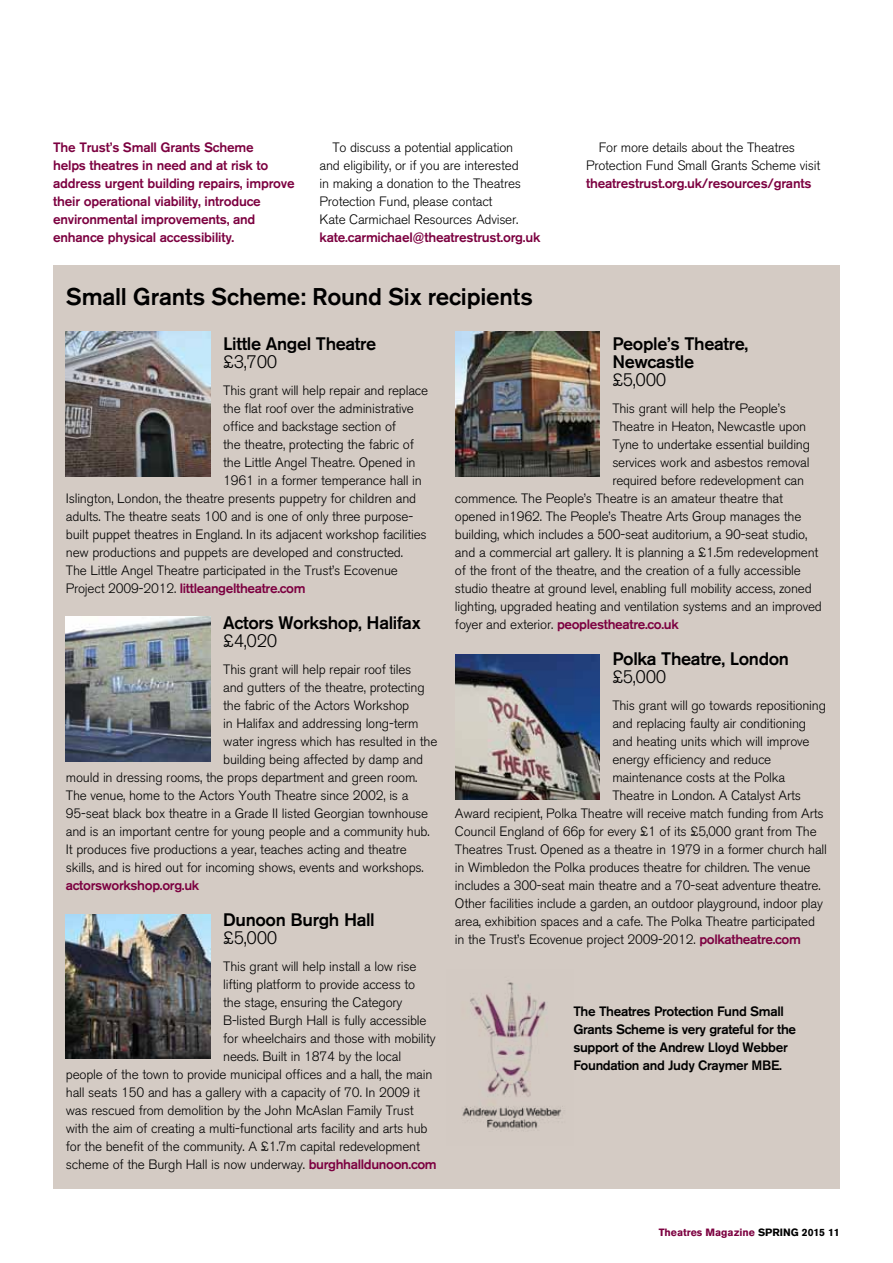
<style>
.page{position:relative;width:893px;height:1263px;background:#fff}
.page>*{position:absolute;margin:0;border:0;box-sizing:border-box;transform-origin:0 0}
.t1{font:500 24px "Akzidenz Grotesk BQ";letter-spacing:-.01em;color:#000}
.t2{font:500 18px/18px "Akzidenz Grotesk BQ";letter-spacing:-.02em;color:#000}
.t3{font:300 13.5px/18px "Akzidenz Grotesk BQ";letter-spacing:-.015em;color:#000}
.t4{font:500 13.5px/18px "Akzidenz Grotesk BQ";letter-spacing:-.015em;color:#7c0040}
.t5{font:500 13.5px/18px "Akzidenz Grotesk BQ";letter-spacing:-.025em;color:#000}
.t6{font:700 10.5px "Akzidenz Grotesk BQ";color:#7c0040}
.s1{font-weight:500;color:#7c0040}
.s2{font-weight:300}
.s3{font-weight:300;color:#000}
.s4{color:#000}
</style>
<div class="page">
<div style="left:53px;top:265px;width:787px;height:924px;background:#d4cbc4"></div>
<img style="left:66px;top:332px;width:144px;height:144px">
<img style="left:455px;top:332px;width:145px;height:144px">
<img style="left:66px;top:617px;width:144px;height:144px">
<img style="left:455px;top:655px;width:145px;height:144px">
<img style="left:66px;top:914px;width:144px;height:145px">
<img style="left:462px;top:982px;width:100px;height:149px">
<p class="t4" style="left:53px;top:138px;width:243px">The Trust’s Small Grants Scheme<br>helps theatres in need and at risk to address urgent building repairs, improve their operational viability, introduce environmental improvements, and enhance physical accessibility.</p>
<p class="t3" style="left:320px;top:139px;width:222px;text-indent:13px">To discuss a potential application<br>and eligibility, or if you are interested<br>in making a donation to the Theatres Protection Fund, please contact<br>Kate Carmichael Resources Adviser. <span class="s1">kate.carmichael@theatrestrust.org.uk</span></p>
<p class="t3" style="left:586px;top:139px;width:236px;text-indent:13px">For more details about the Theatres<br>Protection Fund Small Grants Scheme visit <span class="s1">theatrestrust.org.uk/resources/grants</span></p>
<p class="t1" style="left:66px;top:282px;width:469px">Small Grants Scheme: Round Six recipients</p>
<p class="t2" style="left:223px;top:335px;width:155px">Little Angel Theatre <span class="s2">£3,700</span></p>
<p class="t3" style="left:223px;top:382px;width:206px">This grant will help repair and replace</p>
<p class="t3" style="left:223px;top:400px;width:192px">the flat roof over the administrative</p>
<p class="t3" style="left:223px;top:418px;width:174px">office and backstage section of</p>
<p class="t3" style="left:223px;top:436px;width:192px">the theatre, protecting the fabric of</p>
<p class="t3" style="left:223px;top:454px;width:194px">the Little Angel Theatre. Opened in</p>
<p class="t3" style="left:223px;top:472px;width:200px">1961 in a former temperance hall in</p>
<p class="t3" style="left:66px;top:490px;width:352px">Islington, London, the theatre presents puppetry for children and</p>
<p class="t3" style="left:66px;top:508px;width:349px">adults. The theatre seats 100 and is one of only three purpose-</p>
<p class="t3" style="left:66px;top:526px;width:362px">built puppet theatres in England. In its adjacent workshop facilities</p>
<p class="t3" style="left:66px;top:544px;width:339px">new productions and puppets are developed and constructed.</p>
<p class="t3" style="left:66px;top:562px;width:334px">The Little Angel Theatre participated in the Trust’s Ecovenue</p>
<p class="t4" style="left:66px;top:579px;width:241px"><span class="s3">Project 2009-2012.</span> littleangeltheatre.com</p>
<p class="t2" style="left:223px;top:614px;width:199px">Actors Workshop, Halifax <span class="s2">£4,020</span></p>
<p class="t3" style="left:223px;top:661px;width:190px">This grant will help repair roof tiles</p>
<p class="t3" style="left:223px;top:679px;width:203px">and gutters of the theatre, protecting</p>
<p class="t3" style="left:223px;top:697px;width:188px">the fabric of the Actors Workshop</p>
<p class="t3" style="left:223px;top:715px;width:197px">in Halifax and addressing long-term</p>
<p class="t3" style="left:223px;top:733px;width:216px">water ingress which has resulted in the</p>
<p class="t3" style="left:223px;top:751px;width:202px">building being affected by damp and</p>
<p class="t3" style="left:66px;top:769px;width:353px">mould in dressing rooms, the props department and green room.</p>
<p class="t3" style="left:66px;top:787px;width:344px">The venue, home to the Actors Youth Theatre since 2002, is a</p>
<p class="t3" style="left:66px;top:805px;width:364px">95-seat black box theatre in a Grade II listed Georgian townhouse</p>
<p class="t3" style="left:66px;top:823px;width:365px">and is an important centre for young people and a community hub.</p>
<p class="t3" style="left:66px;top:841px;width:342px">It produces five productions a year, teaches acting and theatre</p>
<p class="t3" style="left:66px;top:859px;width:359px">skills, and is hired out for incoming shows, events and workshops.</p>
<p class="t4" style="left:66px;top:876px;width:135px">actorsworkshop.org.uk</p>
<p class="t2" style="left:223px;top:911px;width:153px">Dunoon Burgh Hall <span class="s2">£5,000</span></p>
<p class="t3" style="left:223px;top:958px;width:195px">This grant will help install a low rise</p>
<p class="t3" style="left:223px;top:976px;width:194px">lifting platform to provide access to</p>
<p class="t3" style="left:223px;top:994px;width:181px">the stage, ensuring the Category</p>
<p class="t3" style="left:223px;top:1012px;width:205px">B-listed Burgh Hall is fully accessible</p>
<p class="t3" style="left:223px;top:1030px;width:214px">for wheelchairs and those with mobility</p>
<p class="t3" style="left:223px;top:1048px;width:179px">needs. Built in 1874 by the local</p>
<p class="t3" style="left:66px;top:1066px;width:368px">people of the town to provide municipal offices and a hall, the main</p>
<p class="t3" style="left:66px;top:1084px;width:356px">hall seats 150 and has a gallery with a capacity of 70. In 2009 it</p>
<p class="t3" style="left:66px;top:1102px;width:349px">was rescued from demolition by the John McAslan Family Trust</p>
<p class="t3" style="left:66px;top:1120px;width:363px">with the aim of creating a multi-functional arts facility and arts hub</p>
<p class="t3" style="left:66px;top:1138px;width:356px">for the benefit of the community. A £1.7m capital redevelopment</p>
<p class="t3" style="left:66px;top:1156px;width:372px">scheme of the Burgh Hall is now underway. <span class="s1">burghhalldunoon.com</span></p>
<p class="t2" style="left:612px;top:335px;width:138px">People’s Theatre,<br>Newcastle <span class="s2">£5,000</span></p>
<p class="t3" style="left:612px;top:400px;width:175px">This grant will help the People’s</p>
<p class="t3" style="left:612px;top:418px;width:195px">Theatre in Heaton, Newcastle upon</p>
<p class="t3" style="left:612px;top:436px;width:199px">Tyne to undertake essential building</p>
<p class="t3" style="left:612px;top:454px;width:199px">services work and asbestos removal</p>
<p class="t3" style="left:612px;top:472px;width:193px">required before redevelopment can</p>
<p class="t3" style="left:455px;top:490px;width:330px">commence. The People’s Theatre is an amateur theatre that</p>
<p class="t3" style="left:455px;top:508px;width:348px">opened in1962. The People’s Theatre Arts Group manages the</p>
<p class="t3" style="left:455px;top:526px;width:354px">building, which includes a 500-seat auditorium, a 90-seat studio,</p>
<p class="t3" style="left:455px;top:544px;width:365px">and a commercial art gallery. It is planning a £1.5m redevelopment</p>
<p class="t3" style="left:455px;top:562px;width:347px">of the front of the theatre, and the creation of a fully accessible</p>
<p class="t3" style="left:455px;top:580px;width:358px">studio theatre at ground level, enabling full mobility access, zoned</p>
<p class="t3" style="left:455px;top:598px;width:368px">lighting, upgraded heating and ventilation systems and an improved</p>
<p class="t4" style="left:455px;top:615px;width:225px"><span class="s3">foyer and exterior.</span> peoplestheatre.co.uk</p>
<p class="t2" style="left:612px;top:650px;width:178px">Polka Theatre, London <span class="s2">£5,000</span></p>
<p class="t3" style="left:612px;top:697px;width:215px">This grant will go towards repositioning</p>
<p class="t3" style="left:612px;top:715px;width:195px">and replacing faulty air conditioning</p>
<p class="t3" style="left:612px;top:733px;width:199px">and heating units which will improve</p>
<p class="t3" style="left:612px;top:751px;width:160px">energy efficiency and reduce</p>
<p class="t3" style="left:612px;top:769px;width:174px">maintenance costs at the Polka</p>
<p class="t3" style="left:612px;top:787px;width:190px">Theatre in London. A Catalyst Arts</p>
<p class="t3" style="left:455px;top:805px;width:370px">Award recipient, Polka Theatre will receive match funding from Arts</p>
<p class="t3" style="left:455px;top:823px;width:363px">Council England of 66p for every £1 of its £5,000 grant from The</p>
<p class="t3" style="left:455px;top:841px;width:373px">Theatres Trust. Opened as a theatre in 1979 in a former church hall</p>
<p class="t3" style="left:455px;top:859px;width:357px">in Wimbledon the Polka produces theatre for children. The venue</p>
<p class="t3" style="left:455px;top:877px;width:367px">includes a 300-seat main theatre and a 70-seat adventure theatre.</p>
<p class="t3" style="left:455px;top:895px;width:369px">Other facilities include a garden, an outdoor playground, indoor play</p>
<p class="t3" style="left:455px;top:913px;width:362px">area, exhibition spaces and a cafe. The Polka Theatre participated</p>
<p class="t3" style="left:455px;top:931px;width:347px">in the Trust’s Ecovenue project 2009-2012. <span class="s1">polkatheatre.com</span></p>
<p class="t5" style="left:573px;top:1002px;width:224px">The Theatres Protection Fund Small Grants Scheme is very grateful for the support of the Andrew Lloyd Webber Foundation and Judy Craymer MBE.</p>
<p class="t6" style="left:659px;top:1226px;width:183px">Theatres Magazine <span class="s4">SPRING 2015 11</span></p>
</div>
